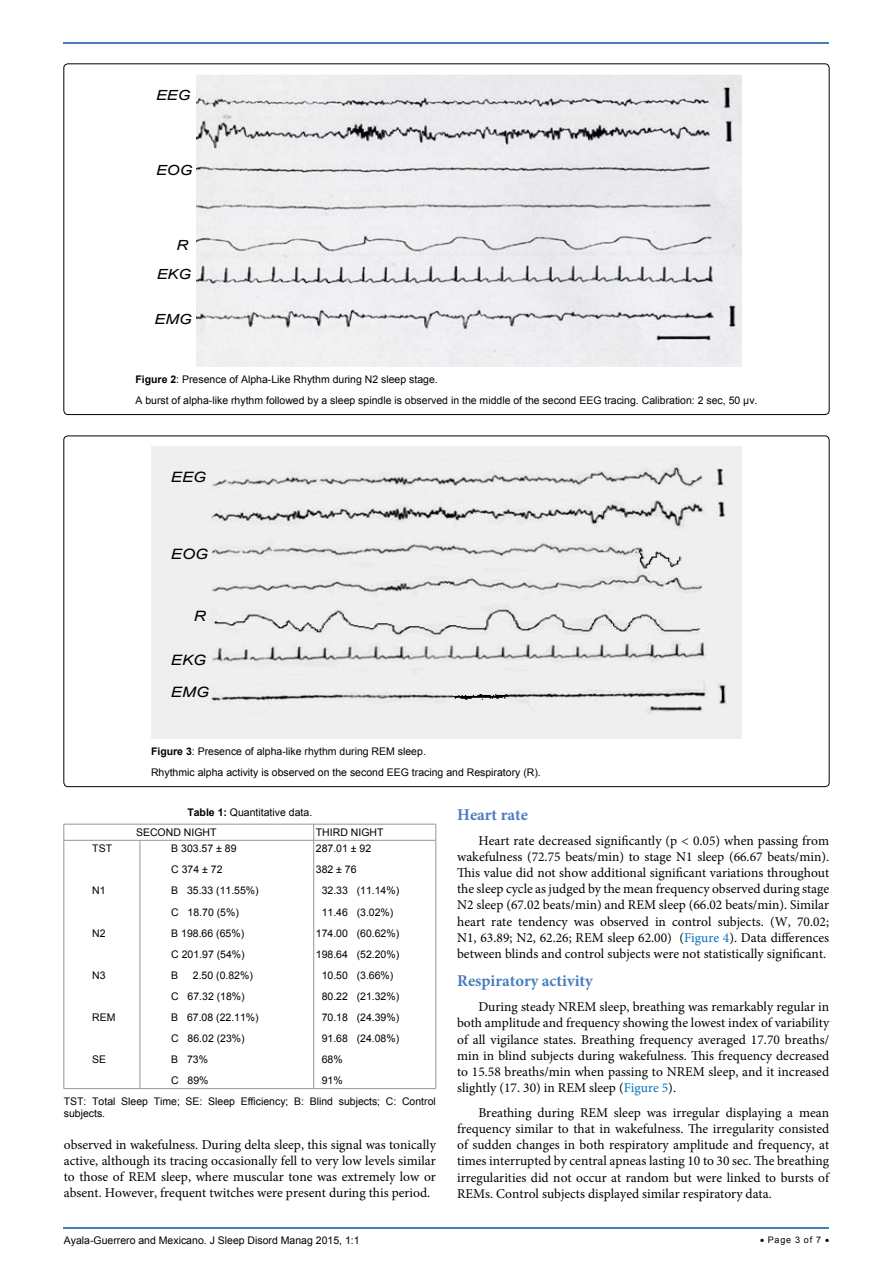
<style>
.page{position:relative;width:893px;height:1263px;background:#fff}
.page>*{position:absolute;margin:0;border:0;box-sizing:border-box;transform-origin:0 0}
.t1{font:700 16.5px "Minion Pro";color:#487ec0}
.t2{font:italic 14.25px "Arial";color:#000;scale:1.17 1}
.t3{font:italic 13.95px/29.1px "Arial";color:#000;text-align:right;scale:1.17 1}
.t4{font:13.5px/16.2px "Minion Pro";color:#000;text-align:justify}
.t5{font:10.5px/21.1px "Arial";color:#000}
.t6{font:9px "Arial";letter-spacing:.08em;color:#000}
.s1{font-weight:700}
.s2{color:#0072bc}
</style>
<div class="page">
<hr style="left:64px;top:1227px;width:765px;height:2px;background:#487ec0">
<hr style="left:64px;top:42px;width:765px;height:2px;background:#487ec0">
<img style="left:196px;top:74px;width:546px;height:293px">
<img style="left:210px;top:446px;width:532px;height:293px">
<div style="left:151px;top:446px;width:59px;height:293px;background:#f0efef"></div>
<hr style="left:64px;top:824px;width:76px;height:1px;background:#939598">
<svg style="left:64px;top:824px;width:1px;height:16px"></svg>
<hr style="left:140px;top:824px;width:174px;height:1px;background:#939598">
<hr style="left:314px;top:824px;width:122px;height:1px;background:#939598">
<svg style="left:313px;top:824px;width:1px;height:16px"></svg>
<svg style="left:436px;top:824px;width:1px;height:16px"></svg>
<hr style="left:64px;top:840px;width:76px;height:1px;background:#939598">
<hr style="left:64px;top:840px;width:1px;height:248px;background:#939598">
<hr style="left:140px;top:840px;width:174px;height:1px;background:#939598">
<hr style="left:140px;top:840px;width:1px;height:248px;background:#939598">
<hr style="left:314px;top:840px;width:122px;height:1px;background:#939598">
<hr style="left:313px;top:840px;width:1px;height:248px;background:#939598">
<hr style="left:436px;top:840px;width:1px;height:248px;background:#939598">
<hr style="left:64px;top:1088px;width:76px;height:1px;background:#939598">
<hr style="left:140px;top:1088px;width:174px;height:1px;background:#939598">
<hr style="left:314px;top:1088px;width:122px;height:1px;background:#939598">
<p class="t3" style="left:156px;top:81px;width:31px">EEG</p>
<p class="t3" style="left:156px;top:156px;width:33px">EOG</p>
<p class="t3" style="left:157px;top:231px;width:31px">R<br>EKG</p>
<p class="t3" style="left:155px;top:305px;width:33px">EMG</p>
<p class="t5" style="left:135px;top:369px;width:624px"><span class="s1">Figure 2</span>: Presence of Alpha-Like Rhythm during N2 sleep stage.<br>A burst of alpha-like rhythm followed by a sleep spindle is observed in the middle of the second EEG tracing. Calibration: 2 sec, 50 µv.</p>
<p class="t2" style="left:171px;top:468px;width:32px">EEG</p>
<p class="t2" style="left:171px;top:545px;width:33px">EOG</p>
<p class="t2" style="left:194px;top:606px;width:12px">R</p>
<p class="t2" style="left:171px;top:651px;width:32px">EKG</p>
<p class="t2" style="left:171px;top:682px;width:34px">EMG</p>
<p class="t5" style="left:151px;top:741px;width:391px"><span class="s1">Figure 3</span>: Presence of alpha-like rhythm during REM sleep.<br>Rhythmic alpha activity is observed on the second EEG tracing and Respiratory (R).</p>
<p class="t5" style="left:92px;top:838px;width:21px">TST</p>
<p class="t5" style="left:92px;top:880px;width:15px">N1</p>
<p class="t5" style="left:92px;top:922px;width:15px">N2</p>
<p class="t5" style="left:92px;top:964px;width:15px">N3</p>
<p class="t5" style="left:92px;top:1007px;width:25px">REM</p>
<p class="t5" style="left:92px;top:1049px;width:16px">SE</p>
<p class="t5" style="left:136px;top:802px;width:178px;line-height:20.4px;text-indent:51px"><span class="s1">Table 1:</span> Quantitative data.<br>SECOND NIGHT</p>
<p class="t5" style="left:316px;top:822px;width:69px">THIRD NIGHT</p>
<p class="t5" style="left:171px;top:838px;width:89px">B 303.57 ± 89<br>C 374 ± 72<br>B 35.33 (11.55%)<br>C 18.70 (5%)<br>B 198.66 (65%)<br>C 201.97 (54%)<br>B</p>
<p class="t5" style="left:171px;top:964px;width:89px;text-indent:22px">2.50 (0.82%)<br>C 67.32 (18%)<br>B 67.08 (22.11%)<br>C 86.02 (23%)<br>B 73%<br>C 89%</p>
<p class="t5" style="left:316px;top:838px;width:57px">287.01 ± 92</p>
<p class="t5" style="left:316px;top:859px;width:42px">382 ± 76</p>
<p class="t5" style="left:322px;top:880px;width:79px">32.33 (11.14%)</p>
<p class="t5" style="left:322px;top:901px;width:73px">11.46 (3.02%)</p>
<p class="t5" style="left:316px;top:922px;width:85px">174.00 (60.62%)</p>
<p class="t5" style="left:316px;top:943px;width:85px">198.64 (52.20%)</p>
<p class="t5" style="left:322px;top:964px;width:73px">10.50 (3.66%)</p>
<p class="t5" style="left:322px;top:986px;width:79px">80.22 (21.32%)</p>
<p class="t5" style="left:322px;top:1007px;width:79px">70.18 (24.39%)</p>
<p class="t5" style="left:322px;top:1028px;width:79px">91.68 (24.08%)</p>
<p class="t5" style="left:322px;top:1049px;width:23px">68%</p>
<p class="t5" style="left:322px;top:1070px;width:23px">91%</p>
<p class="t5" style="left:64px;top:1095px;width:374px;line-height:12.6px">TST: Total Sleep Time; SE: Sleep Efficiency; B: Blind subjects; C: Control subjects.</p>
<p class="t4" style="left:64px;top:1136px;width:374px">observed in wakefulness. During delta sleep, this signal was tonically active, although its tracing occasionally fell to very low levels similar to those of REM sleep, where muscular tone was extremely low or absent. However, frequent twitches were present during this period.</p>
<p class="t1" style="left:457px;top:803px;width:72px">Heart rate</p>
<p class="t4" style="left:457px;top:832px;width:374px;text-indent:21px">Heart rate decreased significantly (p &lt; 0.05) when passing from wakefulness (72.75 beats/min) to stage N1 sleep (66.67 beats/min).<br>This value did not show additional significant variations throughout the sleep cycle as judged by the mean frequency observed during stage N2 sleep (67.02 beats/min) and REM sleep (66.02 beats/min). Similar heart rate tendency was observed in control subjects. (W, 70.02; N1, 63.89; N2, 62.26; REM sleep 62.00) (<span class="s2">Figure 4</span>). Data differences between blinds and control subjects were not statistically significant.</p>
<p class="t1" style="left:457px;top:969px;width:137px">Respiratory activity</p>
<p class="t4" style="left:457px;top:999px;width:374px;text-indent:21px">During steady NREM sleep, breathing was remarkably regular in both amplitude and frequency showing the lowest index of variability of all vigilance states. Breathing frequency averaged 17.70 breaths/ min in blind subjects during wakefulness. This frequency decreased to 15.58 breaths/min when passing to NREM sleep, and it increased slightly (17. 30) in REM sleep (<span class="s2">Figure 5</span>).</p>
<p class="t4" style="left:457px;top:1104px;width:374px;text-indent:21px">Breathing during REM sleep was irregular displaying a mean frequency similar to that in wakefulness. The irregularity consisted of sudden changes in both respiratory amplitude and frequency, at times interrupted by central apneas lasting 10 to 30 sec. The breathing irregularities did not occur at random but were linked to bursts of REMs. Control subjects displayed similar respiratory data.</p>
<p class="t5" style="left:64px;top:1230px;width:297px">Ayala-Guerrero and Mexicano. J Sleep Disord Manag 2015, 1:1</p>
<p class="t6" style="left:760px;top:1234px;width:71px">• Page 3 of 7 •</p>
</div>
